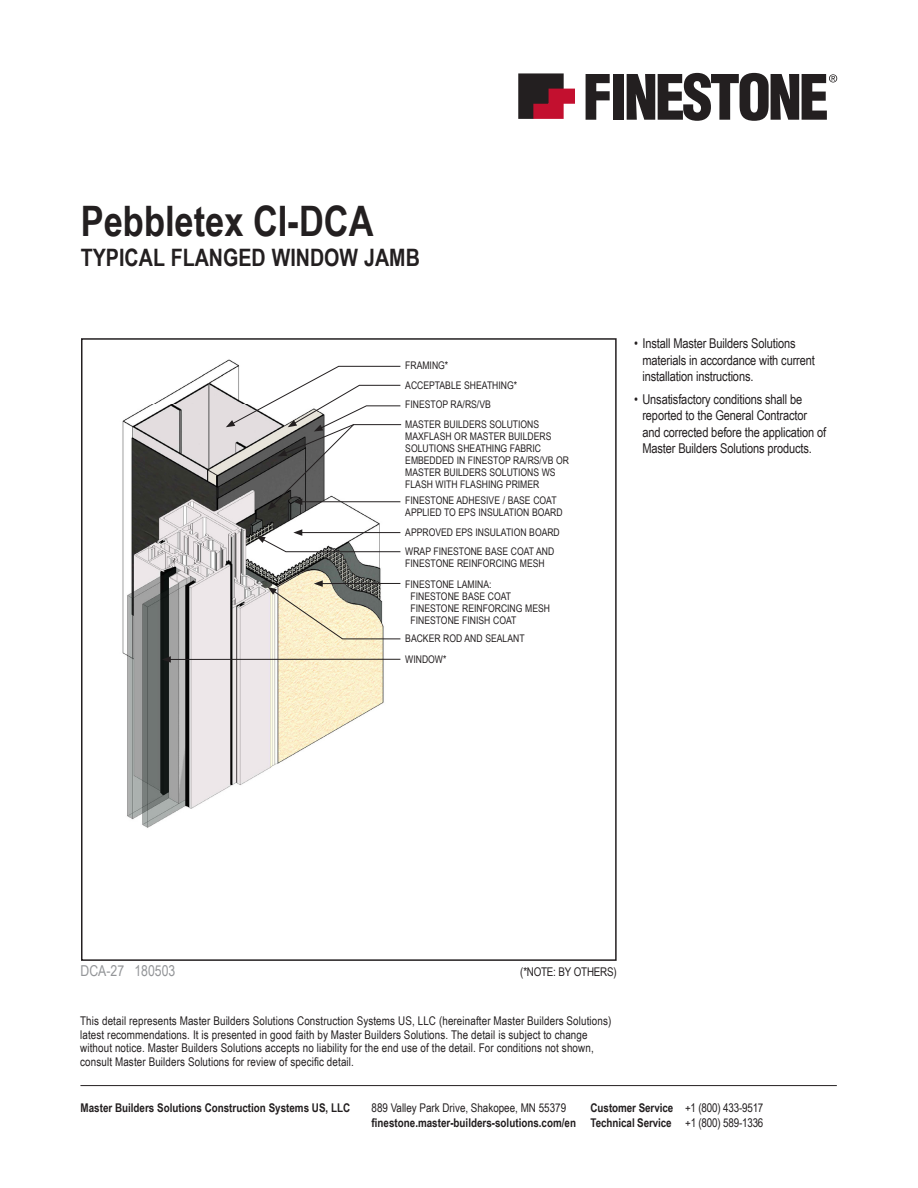
<style>
.page{position:relative;width:918px;height:1188px;background:#fff}
.page>*{position:absolute;margin:0;border:0;box-sizing:border-box;transform-origin:0 0}
.t1{font:700 42px "Arial Narrow";color:#231f20}
.Detail_Product_Descr{font:700 24px "Arial Narrow";color:#231f20}
.t2{font:18.6px "Arial Narrow";color:#000;scale:.95 1}
.Detail_Number{font:15px "Arial Narrow";color:#939598}
.Bulleted_List{font:13.5px/16.5px "Arial Narrow";letter-spacing:-.01em;color:#231f20}
.t3{font:12px/13.5px "Arial Narrow";letter-spacing:.01em;color:#231f20}
.t4{font:700 12px/15px "Arial Narrow";color:#231f20;text-align:right}
.t5{font:12px "Arial Narrow";letter-spacing:-.02em;color:#231f20}
.Leader_Notes{font:10.5px/12px "Arial Narrow";color:#231f20}
.s1{font-weight:400}
</style>
<div class="page">
<div style="left:81px;top:338px;width:536px;height:623px;border:2px solid #231f20"></div>
<hr style="left:80px;top:1085px;width:757px;height:1px;background:#231f20">
<div style="left:613px;top:74px;width:11px;height:46px;background:#231f20"></div>
<svg style="left:586px;top:74px;width:24px;height:46px"></svg>
<svg style="left:627px;top:73px;width:210px;height:48px"></svg>
<svg style="left:518px;top:73px;width:57px;height:46px;background:#773b45"></svg>
<img style="left:122px;top:359px;width:269px;height:469px">
<hr style="left:209px;top:383px;width:1px;height:86px;background:#545454">
<svg style="left:256px;top:529px;width:145px;height:23px"></svg>
<svg style="left:226px;top:366px;width:176px;height:144px"></svg>
<svg style="left:268px;top:580px;width:133px;height:59px;background:#d8d1ba"></svg>
<svg style="left:162px;top:656px;width:239px;height:7px;background:#c5beb1"></svg>
<h1 class="t1" style="left:81px;top:196px;width:294px">Pebbletex CI-DCA</h1>
<p class="t2" style="left:86px;top:228px;width:318px">CA-21A Typical Flanged Window Jamb (Flush)</p>
<p class="Detail_Product_Descr" style="left:81px;top:243px;width:341px">TYPICAL FLANGED WINDOW JAMB</p>
<p class="Leader_Notes" style="left:405px;top:359px;width:45px">FRAMING*</p>
<p class="Leader_Notes" style="left:405px;top:379px;width:113px">ACCEPTABLE SHEATHING*</p>
<p class="Leader_Notes" style="left:405px;top:398px;width:87px">FINESTOP RA/RS/VB</p>
<p class="Leader_Notes" style="left:405px;top:418px;width:165px">MASTER BUILDERS SOLUTIONS<br>MAXFLASH OR MASTER BUILDERS<br>SOLUTIONS SHEATHING FABRIC<br>EMBEDDED IN FINESTOP RA/RS/VB OR<br>MASTER BUILDERS SOLUTIONS WS<br>FLASH WITH FLASHING PRIMER</p>
<p class="Leader_Notes" style="left:405px;top:494px;width:159px">FINESTONE ADHESIVE / BASE COAT<br>APPLIED TO EPS INSULATION BOARD</p>
<p class="Leader_Notes" style="left:405px;top:526px;width:156px">APPROVED EPS INSULATION BOARD</p>
<p class="Leader_Notes" style="left:405px;top:545px;width:151px">WRAP FINESTONE BASE COAT AND<br>FINESTONE REINFORCING MESH</p>
<p class="Leader_Notes" style="left:411px;top:578px;width:141px;text-indent:-5px">FINESTONE LAMINA:<br>FINESTONE BASE COAT<br>FINESTONE REINFORCING MESH<br>FINESTONE FINISH COAT</p>
<p class="Leader_Notes" style="left:405px;top:632px;width:121px">BACKER ROD AND SEALANT</p>
<p class="Leader_Notes" style="left:405px;top:653px;width:43px">WINDOW*</p>
<p class="Bulleted_List" style="left:642px;top:335px;width:174px;text-indent:-8px">• Install Master Builders Solutions materials in accordance with current installation instructions.</p>
<p class="Bulleted_List" style="left:642px;top:390px;width:185px;text-indent:-8px">• Unsatisfactory conditions shall be reported to the General Contractor and corrected before the application of Master Builders Solutions products.</p>
<p class="Detail_Number" style="left:80px;top:960px;width:97px">DCA-27 180503</p>
<p class="t5" style="left:520px;top:963px;width:98px">(*NOTE: BY OTHERS)</p>
<p class="t3" style="left:80px;top:1014px;width:533px">This detail represents Master Builders Solutions Construction Systems US, LLC (hereinafter Master Builders Solutions) latest recommendations. It is presented in good faith by Master Builders Solutions. The detail is subject to change without notice. Master Builders Solutions accepts no liability for the end use of the detail. For conditions not shown, consult Master Builders Solutions for review of specific detail.</p>
<p class="t4" style="left:81px;top:1101px;width:271px">Master Builders Solutions Construction Systems US, LLC</p>
<p class="t3" style="left:372px;top:1101px;width:196px">889 Valley Park Drive, Shakopee, MN 55379</p>
<p class="t4" style="left:372px;top:1101px;width:393px">Customer Service <span class="s1">+1 (800) 433-9517<br></span>finestone.master-builders-solutions.com/en Technical Service <span class="s1">+1 (800) 589-1336</span></p>
</div>
